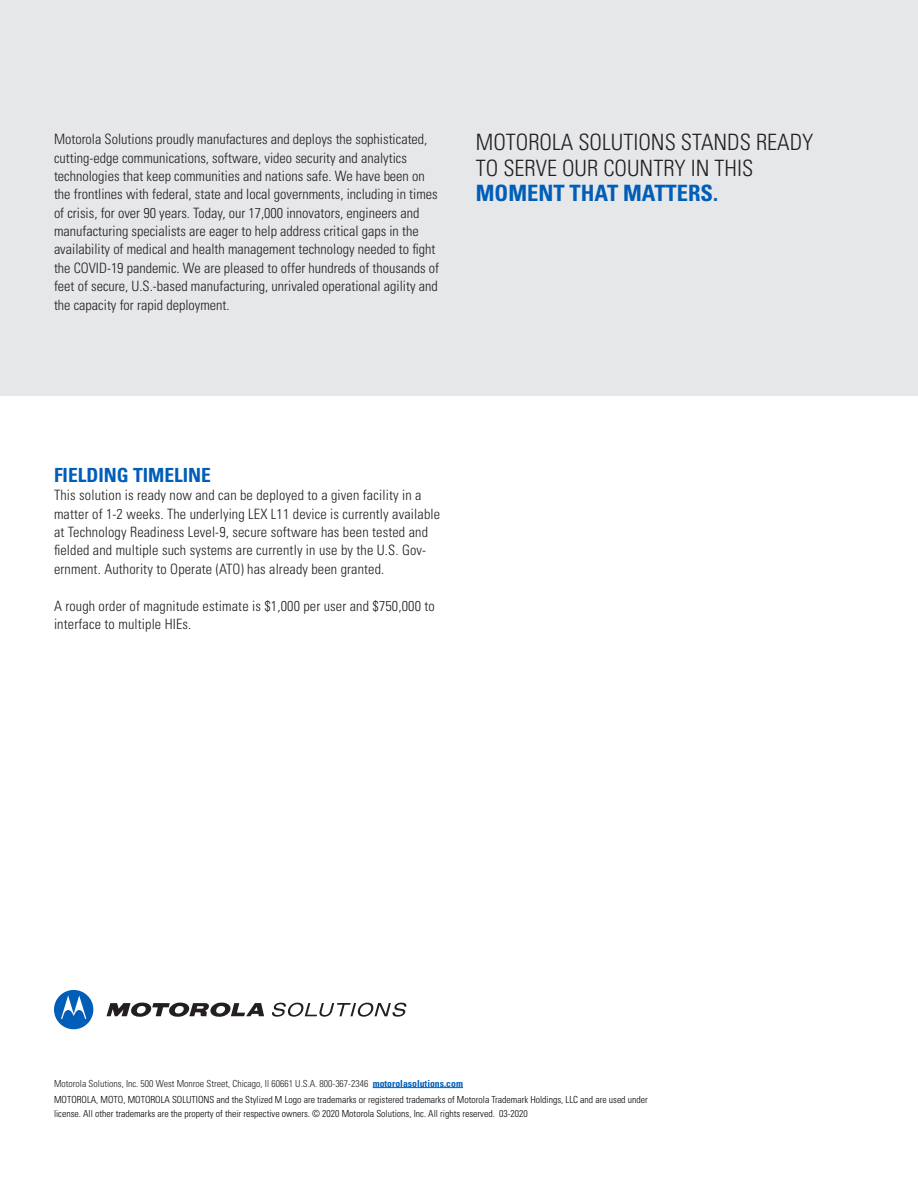
<style>
.page{position:relative;width:918px;height:1188px;background:#fff}
.page>*{position:absolute;margin:0;border:0;box-sizing:border-box;transform-origin:0 0}
.t1{font:300 condensed 22.5px/25.5px "Univers LT Std";color:#231f20}
.t2{font:700 condensed 19.5px "Univers LT Std";color:#005eb8}
.t3{font:300 condensed 14.25px/18.3px "Univers LT Std";color:#231f20}
.t4{font:300 condensed 9.75px/13.5px "Univers LT Pro";color:#040503}
.t5{font:300 condensed 9.75px "Univers LT Pro";color:#231f20}
.s1{font-weight:700;color:#005eb8}
</style>
<div class="page">
<div style="left:0;top:0;width:918px;height:395px;background:#e6e7e9"></div>
<svg style="left:107px;top:1003px;width:157px;height:14px"></svg>
<svg style="left:54px;top:990px;width:39px;height:39px"></svg>
<svg style="left:272px;top:1003px;width:134px;height:14px"></svg>
<hr style="left:373px;top:1087px;width:90px;height:1px;background:#005eb8">
<p class="t3" style="left:54px;top:130px;width:387px">Motorola Solutions proudly manufactures and deploys the sophisticated, cutting-edge communications, software, video security and analytics technologies that keep communities and nations safe. We have been on the frontlines with federal, state and local governments, including in times of crisis, for over 90 years. Today, our 17,000 innovators, engineers and manufacturing specialists are eager to help address critical gaps in the availability of medical and health management technology needed to fight the COVID-19 pandemic. We are pleased to offer hundreds of thousands of feet of secure, U.S.-based manufacturing, unrivaled operational agility and the capacity for rapid deployment.</p>
<p class="t1" style="left:476px;top:130px;width:339px">MOTOROLA SOLUTIONS STANDS READY<br>TO SERVE OUR COUNTRY IN THIS<br><span class="s1">MOMENT THAT MATTERS.</span></p>
<p class="t2" style="left:54px;top:463px;width:159px">FIELDING TIMELINE</p>
<p class="t3" style="left:54px;top:486px;width:388px">This solution is ready now and can be deployed to a given facility in a matter of 1-2 weeks. The underlying LEX L11 device is currently available at Technology Readiness Level-9, secure software has been tested and fielded and multiple such systems are currently in use by the U.S. Gov&shy;ernment. Authority to Operate (ATO) has already been granted.</p>
<p class="t3" style="left:54px;top:596px;width:382px">A rough order of magnitude estimate is $1,000 per user and $750,000 to interface to multiple HIEs.</p>
<p class="t5" style="left:54px;top:1077px;width:411px">Motorola Solutions, Inc. 500 West Monroe Street, Chicago, Il 60661 U.S.A. 800-367-2346 <span class="s1">motorolasolutions.com</span></p>
<p class="t4" style="left:54px;top:1093px;width:595px">MOTOROLA, MOTO, MOTOROLA SOLUTIONS and the Stylized M Logo are trademarks or registered trademarks of Motorola Trademark Holdings, LLC and are used under license. All other trademarks are the property of their respective owners. © 2020 Motorola Solutions, Inc. All rights reserved. 03-2020</p>
</div>
